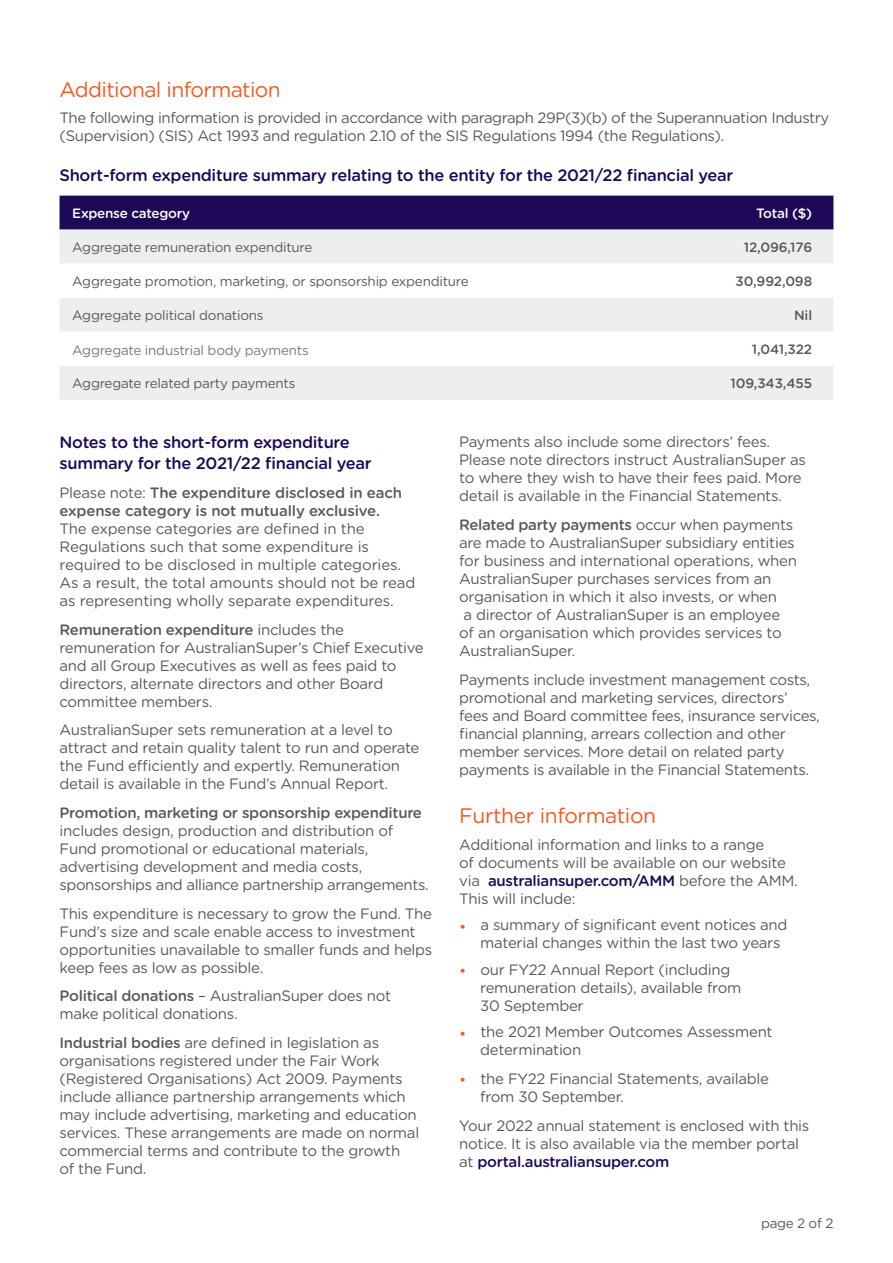
<style>
.page{position:relative;width:893px;height:1263px;background:#fff}
.page>*{position:absolute;margin:0;border:0;box-sizing:border-box;transform-origin:0 0}
.t1{font:21px "Gotham Rounded";letter-spacing:-.03em;color:#f15a22}
.t2{font:500 16.5px/21px "Gotham Rounded";letter-spacing:-.02em;color:#1e0858}
.t3{font:15px/18px "Gotham Rounded";letter-spacing:-.02em;color:#58595b}
.t4{font:500 15px/18px "Gotham Rounded";letter-spacing:-.015em;color:#58595b}
.t5{font:13.5px "Gotham Rounded";letter-spacing:-.02em;color:#58595b}
.t6{font:500 13.5px "Gotham Rounded";letter-spacing:-.01em;color:#58595b}
.t7{font:13.5px "Gotham Rounded";letter-spacing:-.02em;color:#797a7d}
.t8{font:500 13.5px "Gotham Rounded";letter-spacing:-.02em;color:#fff}
.s1{font-weight:400}
.s2{font-weight:500}
.s3{font-weight:500;color:#1e0858}
.s4{color:#f15a22}
</style>
<div class="page">
<div style="left:60px;top:196px;width:773px;height:34px;background:#1e0858"></div>
<div style="left:60px;top:230px;width:773px;height:170px;background:#edeef0"></div>
<svg style="left:60px;top:264px;width:773px;height:102px"></svg>
<h1 class="t1" style="left:60px;top:75px;width:223px">Additional information</h1>
<p class="t3" style="left:60px;top:108px;width:771px">The following information is provided in accordance with paragraph 29P(3)(b) of the Superannuation Industry (Supervision) (SIS) Act 1993 and regulation 2.10 of the SIS Regulations 1994 (the Regulations).</p>
<p class="t2" style="left:60px;top:164px;width:675px">Short-form expenditure summary relating to the entity for the 2021/22 financial year</p>
<p class="t8" style="left:72px;top:204px;width:119px">Expense category</p>
<p class="t8" style="left:756px;top:204px;width:57px">Total ($)</p>
<p class="t5" style="left:72px;top:238px;width:242px">Aggregate remuneration expenditure</p>
<p class="t6" style="left:744px;top:238px;width:70px">12,096,176</p>
<p class="t5" style="left:72px;top:272px;width:398px">Aggregate promotion, marketing, or sponsorship expenditure</p>
<p class="t6" style="left:736px;top:272px;width:78px">30,992,098</p>
<p class="t5" style="left:72px;top:306px;width:193px">Aggregate political donations</p>
<p class="t6" style="left:794px;top:306px;width:20px">Nil</p>
<p class="t7" style="left:72px;top:341px;width:238px">Aggregate industrial body payments</p>
<p class="t6" style="left:752px;top:340px;width:62px">1,041,322</p>
<p class="t5" style="left:72px;top:374px;width:225px">Aggregate related party payments</p>
<p class="t6" style="left:730px;top:374px;width:83px">109,343,455</p>
<p class="t2" style="left:60px;top:431px;width:314px">Notes to the short-form expenditure summary for the 2021/22 financial year</p>
<p class="t4" style="left:60px;top:483px;width:344px"><span class="s1">Please note:</span> The expenditure disclosed in each expense category is not mutually exclusive.</p>
<p class="t3" style="left:60px;top:519px;width:357px">The expense categories are defined in the Regulations such that some expenditure is required to be disclosed in multiple categories.<br>As a result, the total amounts should not be read as representing wholly separate expenditures.</p>
<p class="t3" style="left:60px;top:620px;width:366px"><span class="s2">Remuneration expenditure</span> includes the remuneration for AustralianSuper’s Chief Executive and all Group Executives as well as fees paid to directors, alternate directors and other Board committee members.</p>
<p class="t3" style="left:60px;top:720px;width:361px">AustralianSuper sets remuneration at a level to attract and retain quality talent to run and operate the Fund efficiently and expertly. Remuneration detail is available in the Fund’s Annual Report.</p>
<p class="t4" style="left:60px;top:803px;width:364px">Promotion, marketing or sponsorship expenditure</p>
<p class="t3" style="left:60px;top:821px;width:371px">includes design, production and distribution of Fund promotional or educational materials, advertising development and media costs, sponsorships and alliance partnership arrangements.</p>
<p class="t3" style="left:60px;top:904px;width:374px">This expenditure is necessary to grow the Fund. The Fund’s size and scale enable access to investment opportunities unavailable to smaller funds and helps keep fees as low as possible.</p>
<p class="t3" style="left:60px;top:986px;width:333px"><span class="s2">Political donations</span> – AustralianSuper does not make political donations.</p>
<p class="t3" style="left:60px;top:1033px;width:361px"><span class="s2">Industrial bodies</span> are defined in legislation as organisations registered under the Fair Work (Registered Organisations) Act 2009. Payments include alliance partnership arrangements which may include advertising, marketing and education services. These arrangements are made on normal commercial terms and contribute to the growth<br>of the Fund.</p>
<p class="t3" style="left:459px;top:432px;width:348px">Payments also include some directors’ fees.<br>Please note directors instruct AustralianSuper as to where they wish to have their fees paid. More detail is available in the Financial Statements.</p>
<p class="t3" style="left:459px;top:515px;width:339px"><span class="s2">Related party payments</span> occur when payments are made to AustralianSuper subsidiary entities for business and international operations, when AustralianSuper purchases services from an organisation in which it also invests, or when<br>a director of AustralianSuper is an employee<br>of an organisation which provides services to AustralianSuper.</p>
<p class="t3" style="left:459px;top:669px;width:362px">Payments include investment management costs, promotional and marketing services, directors’ fees and Board committee fees, insurance services, financial planning, arrears collection and other member services. More detail on related party payments is available in the Financial Statements.</p>
<h1 class="t1" style="left:459px;top:801px;width:198px">Further information</h1>
<p class="t3" style="left:459px;top:835px;width:340px">Additional information and links to a range<br>of documents will be available on our website via <span class="s3">australiansuper.com/AMM</span> before the AMM.<br>This will include:</p>
<p class="t3" style="left:480px;top:915px;width:309px;text-indent:-21px"><span class="s4">•</span> a summary of significant event notices and material changes within the last two years</p>
<p class="t3" style="left:480px;top:960px;width:263px;text-indent:-21px"><span class="s4">•</span> our FY22 Annual Report (including remuneration details), available from<br>30 September</p>
<p class="t3" style="left:480px;top:1022px;width:294px;text-indent:-21px"><span class="s4">•</span> the 2021 Member Outcomes Assessment determination</p>
<p class="t3" style="left:480px;top:1069px;width:290px;text-indent:-21px"><span class="s4">•</span> the FY22 Financial Statements, available from 30 September.</p>
<p class="t3" style="left:459px;top:1116px;width:352px">Your 2022 annual statement is enclosed with this notice. It is also available via the member portal at <span class="s3">portal.australiansuper.com</span></p>
<p class="t5" style="left:761px;top:1214px;width:74px">page 2 of 2</p>
</div>
